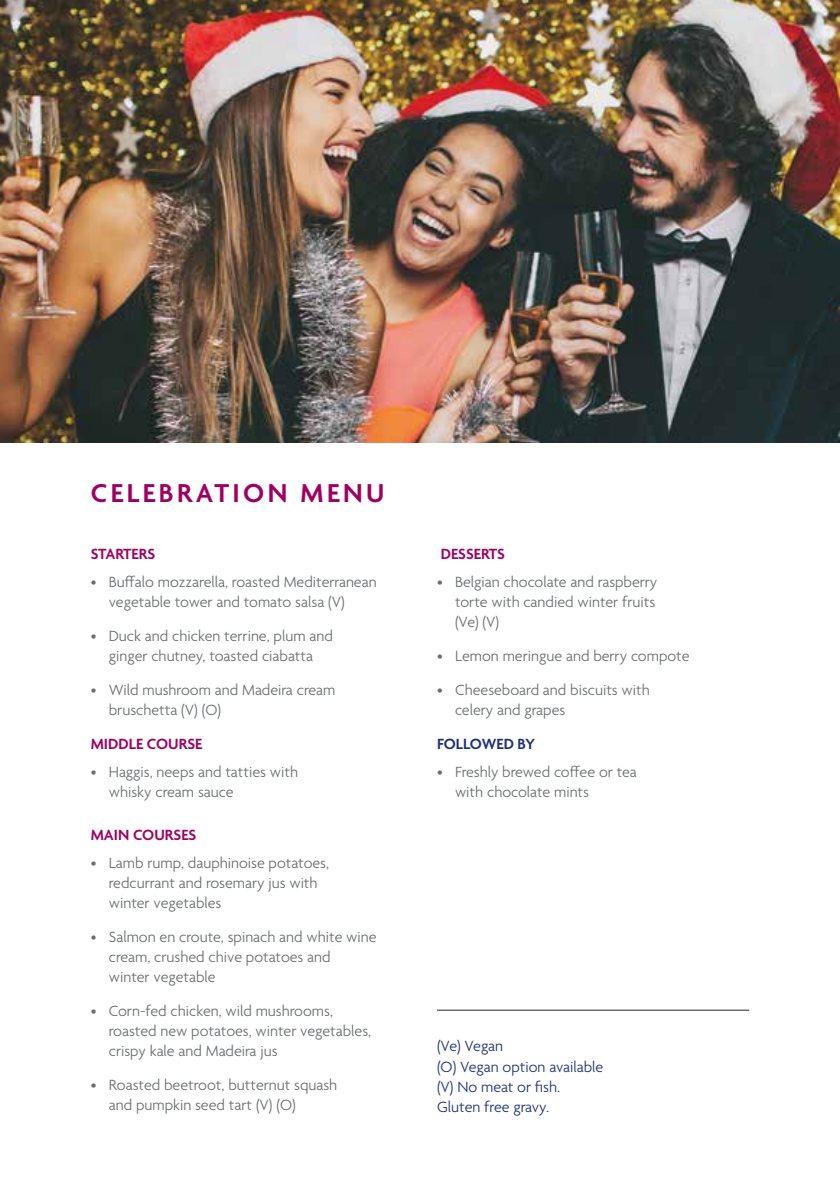
<style>
.page{position:relative;width:840px;height:1191px;background:#fff}
.page>*{position:absolute;margin:0;border:0;box-sizing:border-box;transform-origin:0 0}
.t1{font:600 28px "Agenda";letter-spacing:.12em;color:#a00062}
.t2{font:300 16px/20px "Agenda";color:#696d6f}
.t3{font:300 16px/20px "Agenda";color:#1d3176}
.t4{font:600 16px "Agenda";color:#a00062}
.t5{font:600 16px "Agenda";color:#1d3176}
</style>
<div class="page">
<img style="left:0;top:0;width:839px;height:442px">
<hr style="left:437px;top:1009px;width:311px;height:2px;background:#696d6f">
<h1 class="t1" style="left:91px;top:478px;width:295px">CELEBRATION MENU</h1>
<p class="t4" style="left:91px;top:545px;width:66px">STARTERS</p>
<p class="t2" style="left:109px;top:573px;width:269px;text-indent:-18px">• Buffalo mozzarella, roasted Mediterranean vegetable tower and tomato salsa (V)</p>
<p class="t2" style="left:91px;top:627px;width:243px;text-align:center">• Duck and chicken terrine, plum and ginger chutney, toasted ciabatta</p>
<p class="t2" style="left:109px;top:681px;width:228px;text-indent:-18px">• Wild mushroom and Madeira cream bruschetta (V) (O)</p>
<p class="t4" style="left:91px;top:735px;width:113px">MIDDLE COURSE</p>
<p class="t2" style="left:109px;top:763px;width:191px;text-indent:-18px">• Haggis, neeps and tatties with whisky cream sauce</p>
<p class="t4" style="left:91px;top:826px;width:107px">MAIN COURSES</p>
<p class="t2" style="left:109px;top:854px;width:222px;text-indent:-18px">• Lamb rump, dauphinoise potatoes, redcurrant and rosemary jus with winter vegetables</p>
<p class="t2" style="left:109px;top:928px;width:269px;text-indent:-18px">• Salmon en croute, spinach and white wine cream, crushed chive potatoes and<br>winter vegetable</p>
<p class="t2" style="left:109px;top:1002px;width:264px;text-indent:-18px">• Corn-fed chicken, wild mushrooms, roasted new potatoes, winter vegetables, crispy kale and Madeira jus</p>
<p class="t2" style="left:109px;top:1076px;width:230px;text-indent:-18px">• Roasted beetroot, butternut squash and pumpkin seed tart (V) (O)</p>
<p class="t4" style="left:440px;top:545px;width:66px">DESSERTS</p>
<p class="t2" style="left:455px;top:573px;width:204px;text-indent:-18px">• Belgian chocolate and raspberry torte with candied winter fruits (Ve) (V)</p>
<p class="t2" style="left:437px;top:647px;width:254px">• Lemon meringue and berry compote</p>
<p class="t2" style="left:455px;top:681px;width:196px;text-indent:-18px">• Cheeseboard and biscuits with celery and grapes</p>
<p class="t5" style="left:437px;top:735px;width:100px">FOLLOWED BY</p>
<p class="t2" style="left:455px;top:763px;width:183px;text-indent:-18px">• Freshly brewed coffee or tea with chocolate mints</p>
<p class="t3" style="left:437px;top:1037px;width:167px">(Ve) Vegan<br>(O) Vegan option available (V) No meat or fish.<br>Gluten free gravy.</p>
</div>
